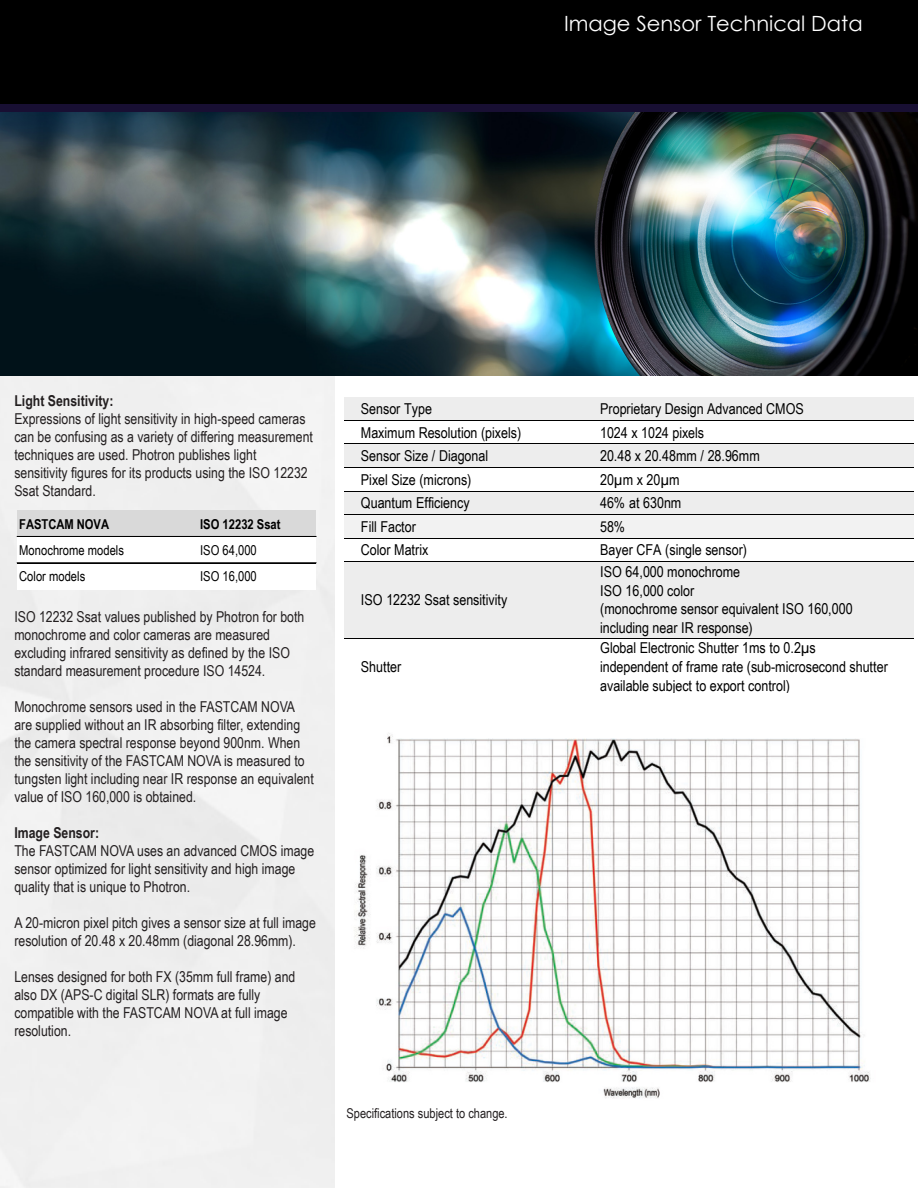
<style>
.page{position:relative;width:918px;height:1188px;background:#fff}
.page>*{position:absolute;margin:0;border:0;box-sizing:border-box;transform-origin:0 0}
.t1{font:21px "Century Gothic";color:#fff}
.t2{font:15px/18px "Arial Narrow";color:#231f20}
.t3{font:15px/18.9px "Arial Narrow";letter-spacing:-.005em;color:#000}
.t4{font:700 15px "Arial Narrow";color:#231f20}
.t5{font:13.65px "Arial Narrow";color:#000}
.t6{font:700 13.65px "Arial Narrow";color:#000}
.t7{font:13.5px "Arial Narrow";color:#231f20}
</style>
<div class="page">
<div style="left:0;top:375px;width:335px;height:813px;background:#f0f0f0"></div>
<div style="left:0;top:0;width:918px;height:104px;background:#000"></div>
<img style="left:354px;top:734px;width:517px;height:365px">
<div style="left:0;top:104px;width:918px;height:8px;background:#180f33"></div>
<div style="left:17px;top:510px;width:299px;height:27px;background:#d9d9d9"></div>
<div style="left:17px;top:537px;width:299px;height:53px;background:#fff"></div>
<hr style="left:17px;top:536px;width:299px;height:1px;background:#000">
<hr style="left:17px;top:563px;width:299px;height:1px;background:#000">
<div style="left:344px;top:397px;width:570px;height:24px;background:#ededed"></div>
<div style="left:344px;top:444px;width:570px;height:24px;background:#ededed"></div>
<div style="left:344px;top:491px;width:570px;height:24px;background:#ededed"></div>
<div style="left:344px;top:514px;width:570px;height:24px;background:#f2f2f2"></div>
<div style="left:344px;top:562px;width:570px;height:77px;background:#ededed"></div>
<hr style="left:344px;top:420px;width:570px;height:1px;background:#000">
<hr style="left:344px;top:443px;width:570px;height:1px;background:#000">
<hr style="left:344px;top:467px;width:570px;height:1px;background:#000">
<hr style="left:344px;top:491px;width:570px;height:1px;background:#000">
<hr style="left:344px;top:514px;width:570px;height:1px;background:#000">
<hr style="left:344px;top:538px;width:570px;height:1px;background:#000">
<hr style="left:344px;top:561px;width:570px;height:1px;background:#000">
<hr style="left:344px;top:638px;width:570px;height:1px;background:#000">
<img style="left:0;top:112px;width:918px;height:263px">
<p class="t1" style="left:564px;top:9px;width:300px">Image Sensor Technical Data</p>
<p class="t4" style="left:14px;top:389px;width:101px">Light Sensitivity:</p>
<p class="t2" style="left:14px;top:409px;width:300px">Expressions of light sensitivity in high-speed cameras can be confusing as a variety of differing measurement techniques are used. Photron publishes light</p>
<p class="t2" style="left:14px;top:463px;width:295px">sensitivity figures for its products using the ISO 12232<br>Ssat Standard.</p>
<p class="t6" style="left:19px;top:513px;width:91px">FASTCAM NOVA</p>
<p class="t6" style="left:200px;top:513px;width:82px">ISO 12232 Ssat</p>
<p class="t5" style="left:19px;top:540px;width:106px">Monochrome models</p>
<p class="t5" style="left:200px;top:540px;width:58px">ISO 64,000</p>
<p class="t5" style="left:19px;top:566px;width:68px">Color models</p>
<p class="t5" style="left:200px;top:566px;width:58px">ISO 16,000</p>
<p class="t2" style="left:14px;top:607px;width:291px">ISO 12232 Ssat values published by Photron for both monochrome and color cameras are measured</p>
<p class="t2" style="left:14px;top:643px;width:277px">excluding infrared sensitivity as defined by the ISO standard measurement procedure ISO 14524.</p>
<p class="t2" style="left:14px;top:697px;width:301px">Monochrome sensors used in the FASTCAM NOVA are supplied without an IR absorbing filter, extending the camera spectral response beyond 900nm. When the sensitivity of the FASTCAM NOVA is measured to tungsten light including near IR response an equivalent value of ISO 160,000 is obtained.</p>
<p class="t4" style="left:14px;top:821px;width:86px">Image Sensor:</p>
<p class="t2" style="left:14px;top:841px;width:301px">The FASTCAM NOVA uses an advanced CMOS image sensor optimized for light sensitivity and high image quality that is unique to Photron.</p>
<p class="t2" style="left:14px;top:913px;width:303px">A 20-micron pixel pitch gives a sensor size at full image resolution of 20.48 x 20.48mm (diagonal 28.96mm).</p>
<p class="t2" style="left:14px;top:967px;width:282px">Lenses designed for both FX (35mm full frame) and also DX (APS-C digital SLR) formats are fully</p>
<p class="t2" style="left:14px;top:1003px;width:275px">compatible with the FASTCAM NOVA at full image resolution.</p>
<p class="t3" style="left:361px;top:399px;width:73px">Sensor Type</p>
<p class="t3" style="left:600px;top:399px;width:205px">Proprietary Design Advanced CMOS</p>
<p class="t3" style="left:361px;top:422px;width:162px">Maximum Resolution (pixels)</p>
<p class="t3" style="left:600px;top:422px;width:106px">1024 x 1024 pixels</p>
<p class="t3" style="left:361px;top:446px;width:129px">Sensor Size / Diagonal</p>
<p class="t3" style="left:600px;top:446px;width:161px">20.48 x 20.48mm / 28.96mm</p>
<p class="t3" style="left:361px;top:469px;width:112px">Pixel Size (microns)</p>
<p class="t3" style="left:600px;top:469px;width:81px">20µm x 20µm</p>
<p class="t3" style="left:361px;top:493px;width:110px">Quantum Efficiency</p>
<p class="t3" style="left:600px;top:493px;width:83px">46% at 630nm</p>
<p class="t3" style="left:361px;top:517px;width:57px">Fill Factor</p>
<p class="t3" style="left:600px;top:517px;width:26px">58%</p>
<p class="t3" style="left:361px;top:540px;width:69px">Color Matrix</p>
<p class="t3" style="left:600px;top:540px;width:148px">Bayer CFA (single sensor)</p>
<p class="t3" style="left:361px;top:590px;width:148px">ISO 12232 Ssat sensitivity</p>
<p class="t3" style="left:361px;top:656px;width:42px">Shutter</p>
<p class="t3" style="left:600px;top:562px;width:254px">ISO 64,000 monochrome<br>ISO 16,000 color<br>(monochrome sensor equivalent ISO 160,000 including near IR response)</p>
<p class="t3" style="left:600px;top:638px;width:289px">Global Electronic Shutter 1ms to 0.2µs independent of frame rate (sub-microsecond shutter available subject to export control)</p>
<p class="t7" style="left:346px;top:1103px;width:163px">Specifications subject to change.</p>
</div>
